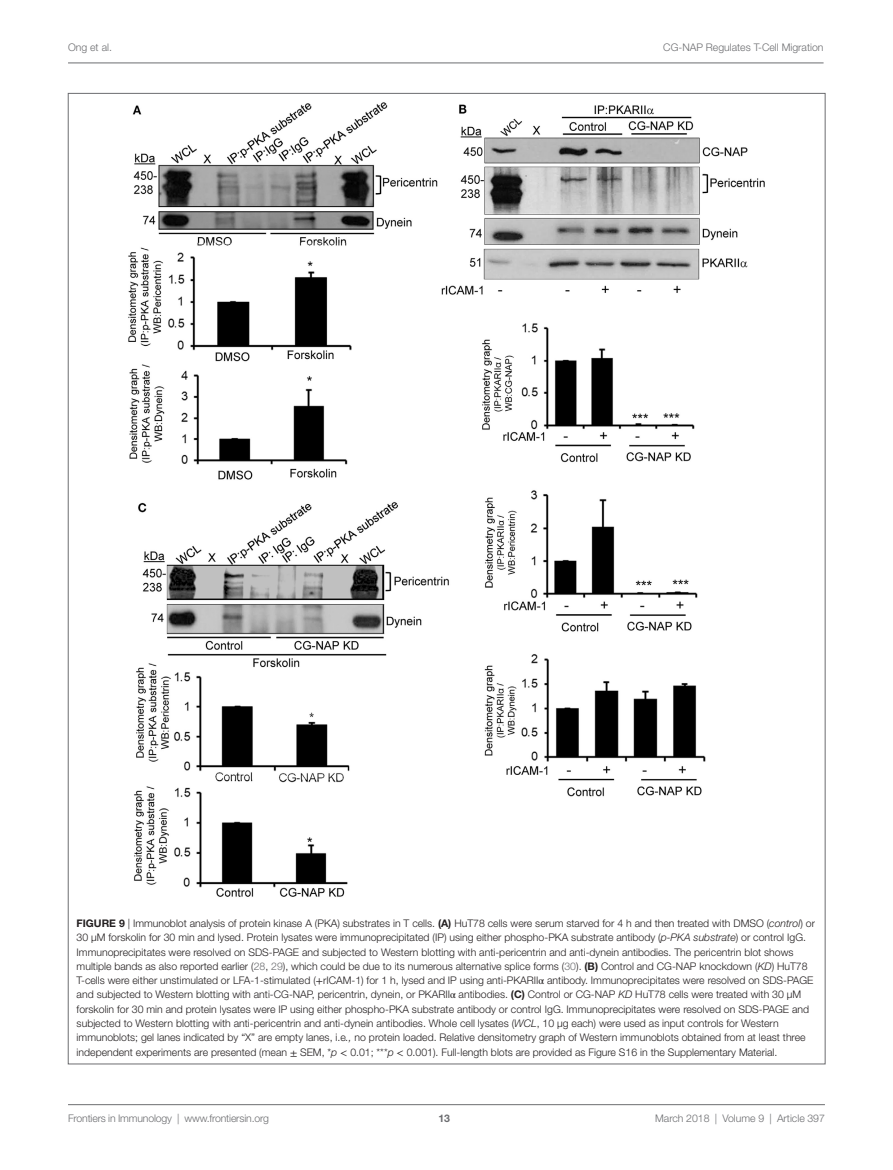
<style>
.page{position:relative;width:893px;height:1170px;background:#fff}
.page>*{position:absolute;margin:0;border:0;box-sizing:border-box;transform-origin:0 0}
.t1{font:300 10.5px/14.2px "Helvetica Neue LT Std";color:#231f20}
.t2{font:300 10.5px "Helvetica Neue LT Std";color:#6c6d70}
.t3{font:700 10.5px "Helvetica Neue LT Std";color:#6c6d70}
.s1{font-weight:700}
.s2{font-style:italic}
.s3{color:#6c6d70}
.s4{font-family:"STIX General";font-weight:400}
</style>
<div class="page">
<img style="left:128px;top:102px;width:637px;height:795px">
<hr style="left:68px;top:1104px;width:757px;height:1px;background:#6c6d70">
<hr style="left:68px;top:63px;width:755px;height:1px;background:#6c6d70">
<p class="t2" style="left:68px;top:41px;width:45px">Ong et al.</p>
<p class="t2" style="left:663px;top:41px;width:162px">CG-NAP Regulates T-Cell Migration</p>
<p class="t1" style="left:77px;top:916px;width:740px"><span class="s1">FIGURE 9</span> | Immunoblot analysis of protein kinase A (PKA) substrates in T cells. <span class="s1">(A)</span> HuT78 cells were serum starved for 4 h and then treated with DMSO (<span class="s2">control</span>) or 30 µM forskolin for 30 min and lysed. Protein lysates were immunoprecipitated (IP) using either phospho-PKA substrate antibody (<span class="s2">p-PKA substrate</span>) or control IgG.<br>Immunoprecipitates were resolved on SDS-PAGE and subjected to Western blotting with anti-pericentrin and anti-dynein antibodies. The pericentrin blot shows multiple bands as also reported earlier (<span class="s3">28</span>, <span class="s3">29</span>), which could be due to its numerous alternative splice forms (<span class="s3">30</span>). <span class="s1">(B)</span> Control and CG-NAP knockdown (<span class="s2">KD</span>) HuT78<br>T-cells were either unstimulated or LFA-1-stimulated (<span class="s4">+</span>rICAM-1) for 1 h, lysed and IP using anti-PKARII<span class="s4">α</span> antibody. Immunoprecipitates were resolved on SDS-PAGE and subjected to Western blotting with anti-CG-NAP, pericentrin, dynein, or PKARII<span class="s4">α</span> antibodies. <span class="s1">(C)</span> Control or CG-NAP <span class="s2">KD</span> HuT78 cells were treated with 30 µM forskolin for 30 min and protein lysates were IP using either phospho-PKA substrate antibody or control IgG. Immunoprecipitates were resolved on SDS-PAGE and subjected to Western blotting with anti-pericentrin and anti-dynein antibodies. Whole cell lysates (<span class="s2">WCL</span>, 10 µg each) were used as input controls for Western immunoblots; gel lanes indicated by “X” are empty lanes, i.e<span class="s2">.,</span> no protein loaded. Relative densitometry graph of Western immunoblots obtained from at least three independent experiments are presented (mean <span class="s4">±</span> SEM, *<span class="s2">p</span> <span class="s4">&lt;</span> 0.01; ***<span class="s2">p</span> <span class="s4">&lt;</span> 0.001). Full-length blots are provided as Figure S16 in the Supplementary Material.</p>
<p class="t2" style="left:68px;top:1111px;width:203px">Frontiers in Immunology | www.frontiersin.org</p>
<p class="t2" style="left:655px;top:1111px;width:171px">March 2018 | Volume 9 | Article 397</p>
<p class="t3" style="left:439px;top:1111px;width:13px">13</p>
</div>
